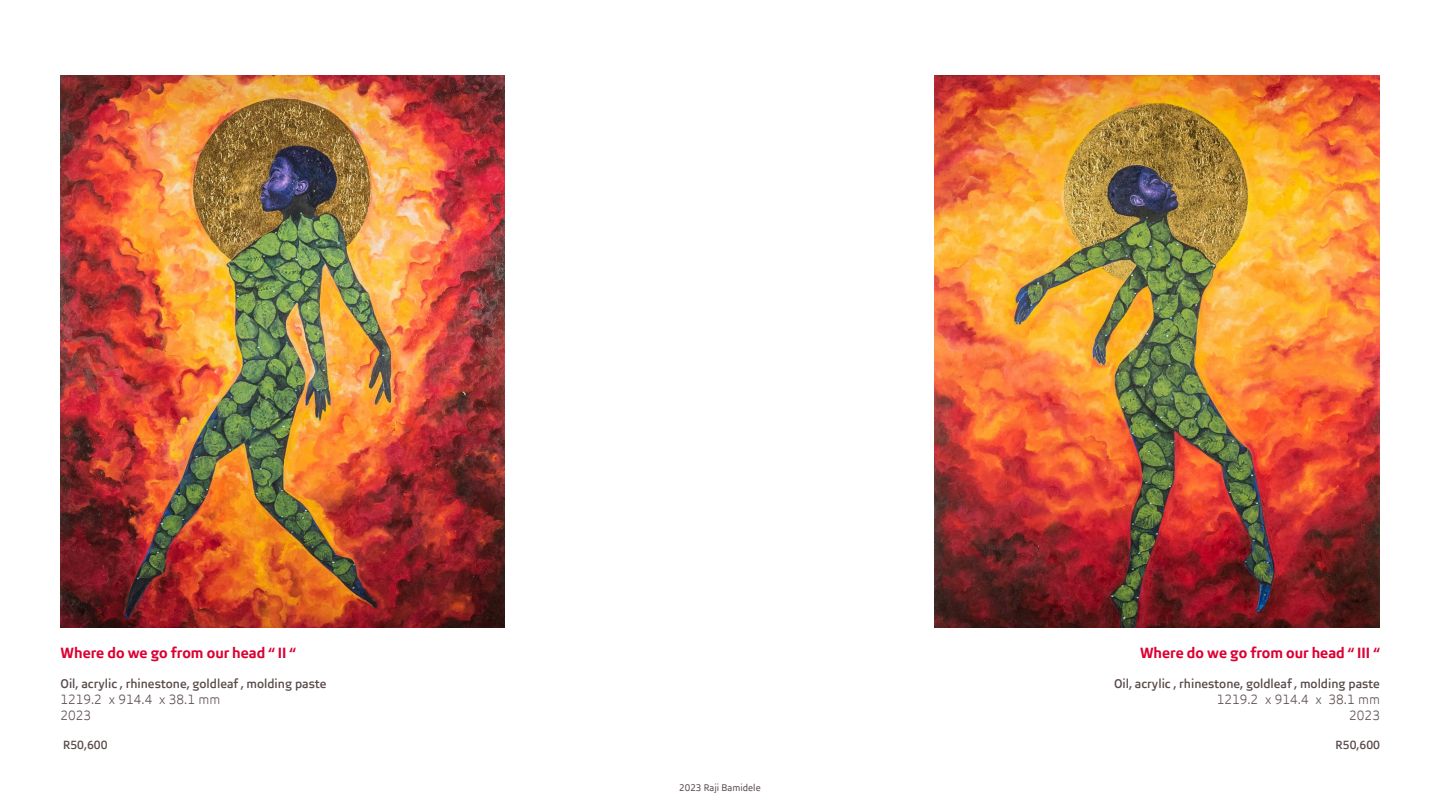
<style>
.page{position:relative;width:1440px;height:810px;background:#fff}
.page>*{position:absolute;margin:0;border:0;box-sizing:border-box;transform-origin:0 0}
.t1{font:700 15px "Brave Sans";color:#dc0032}
.t2{font:300 13.5px/16.2px "Brave Sans";color:#5a4b4b}
.t3{font:500 12.75px "Brave Sans";color:#5a4b4b}
.t4{font:500 12px "Brave Sans";color:#5a4b4b}
.t5{font:9.75px "Brave Sans";color:#5a4b4b}
</style>
<div class="page">
<img style="left:60px;top:75px;width:445px;height:553px">
<img style="left:934px;top:75px;width:445px;height:553px">
<p class="t1" style="left:61px;top:644px;width:237px">Where do we go from our head “ II “</p>
<p class="t3" style="left:61px;top:676px;width:267px">Oil, acrylic , rhinestone, goldleaf , molding paste</p>
<p class="t2" style="left:61px;top:691px;width:161px">1219.2 x 914.4 x 38.1 mm<br>2023</p>
<p class="t4" style="left:63px;top:738px;width:46px">R50,600</p>
<p class="t5" style="left:679px;top:782px;width:83px">2023 Raji Bamidele</p>
<p class="t1" style="left:1140px;top:644px;width:241px">Where do we go from our head “ III “</p>
<p class="t3" style="left:1114px;top:676px;width:267px">Oil, acrylic , rhinestone, goldleaf , molding paste</p>
<p class="t2" style="left:1217px;top:691px;width:165px;text-align:right">1219.2 x 914.4 x 38.1 mm<br>2023</p>
<p class="t4" style="left:1336px;top:738px;width:46px">R50,600</p>
</div>
